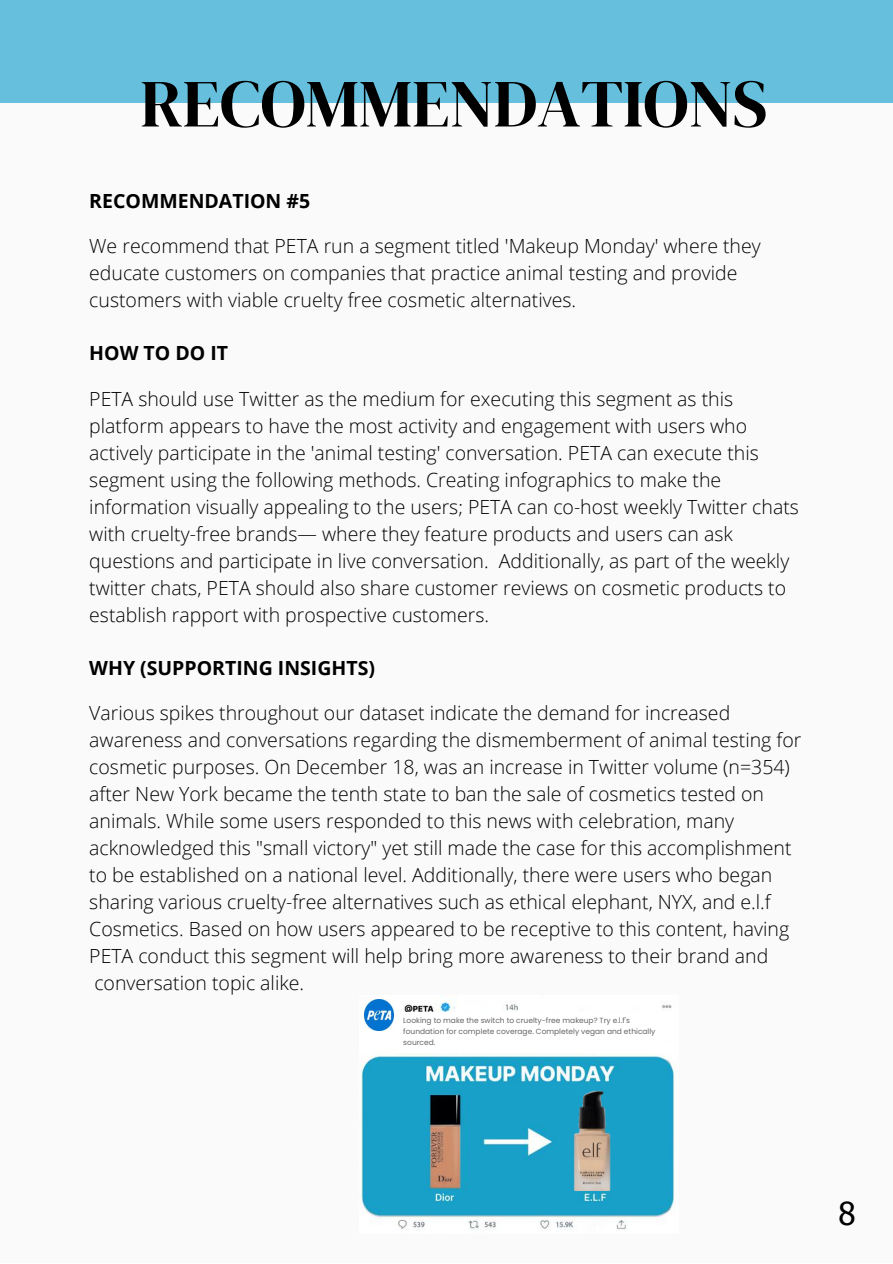
<style>
.page{position:relative;width:893px;height:1264px;background:#fff}
.page>*{position:absolute;margin:0;border:0;box-sizing:border-box;transform-origin:0 0}
.t1{font:67.35px "DM Serif Display";color:#000}
.t2{font:31.5px "Tahoma";color:#000}
.t3{font:300 19.5px/27px "Open Sans";color:#000}
.t4{font:700 19.5px "Open Sans";color:#000}
.t5{font:7.5px/11.2px "Poppins";color:#666}
</style>
<div class="page">
<div style="left:0;top:0;width:892px;height:1262px;background:#fafafa"></div>
<div style="left:0;top:0;width:892px;height:103px;background:#66bfdc"></div>
<img style="left:361px;top:1001px;width:313px;height:228px">
<img style="left:364px;top:999px;width:29px;height:31px">
<img style="left:574px;top:1089px;width:37px;height:101px">
<div style="left:396px;top:1011px;width:270px;height:41px;background:#fff"></div>
<h1 class="t1" style="left:140px;top:57px;width:628px">RECOMMENDATIONS</h1>
<p class="t4" style="left:89px;top:187px;width:222px">RECOMMENDATION #5</p>
<p class="t3" style="left:89px;top:232px;width:673px">We recommend that PETA run a segment titled 'Makeup Monday' where they educate customers on companies that practice animal testing and provide customers with viable cruelty free cosmetic alternatives.</p>
<p class="t4" style="left:89px;top:339px;width:140px">HOW TO DO IT</p>
<p class="t3" style="left:89px;top:385px;width:711px">PETA should use Twitter as the medium for executing this segment as this platform appears to have the most activity and engagement with users who actively participate in the 'animal testing' conversation. PETA can execute this segment using the following methods. Creating infographics to make the information visually appealing to the users; PETA can co-host weekly Twitter chats with cruelty-free brands— where they feature products and users can ask questions and participate in live conversation. Additionally, as part of the weekly twitter chats, PETA should also share customer reviews on cosmetic products to establish rapport with prospective customers.</p>
<p class="t4" style="left:89px;top:654px;width:287px">WHY (SUPPORTING INSIGHTS)</p>
<p class="t3" style="left:89px;top:699px;width:713px">Various spikes throughout our dataset indicate the demand for increased awareness and conversations regarding the dismemberment of animal testing for cosmetic purposes. On December 18, was an increase in Twitter volume (n=354) after New York became the tenth state to ban the sale of cosmetics tested on animals. While some users responded to this news with celebration, many acknowledged this "small victory" yet still made the case for this accomplishment to be established on a national level. Additionally, there were users who began sharing various cruelty-free alternatives such as ethical elephant, NYX, and e.l.f Cosmetics. Based on how users appeared to be receptive to this content, having PETA conduct this segment will help bring more awareness to their brand and conversation topic alike.</p>
<p class="t5" style="left:403px;top:1014px;width:254px">Looking to make the switch to cruelty-free makeup? Try e.l.f's foundation for complete coverage. Completely vegan and ethically sourced.</p>
<h2 class="t2" style="left:838px;top:1192px;width:19px">8</h2>
</div>
